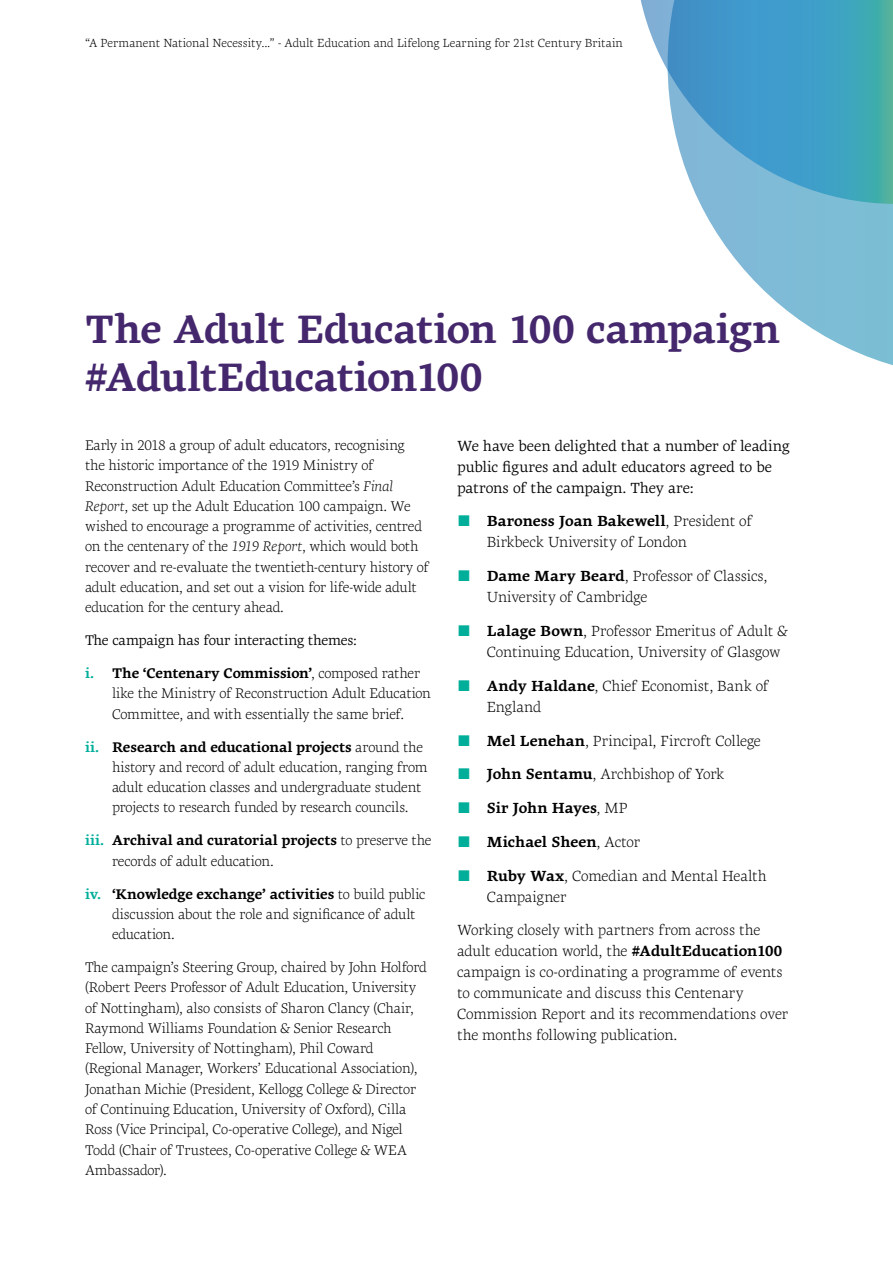
<style>
.page{position:relative;width:893px;height:1263px;background:#fff}
.page>*{position:absolute;margin:0;border:0;box-sizing:border-box;transform-origin:0 0}
.t1{font:700 40.5px/48.8px "Geneo Std";letter-spacing:-.015em;color:#44276c}
.t2{font:300 15px/21px "Geneo Std";letter-spacing:-.005em;color:#000}
.t3{font:15px/21px "Geneo Std";letter-spacing:-.005em;color:#000}
.t4{font:700 15px "Geneo Std";color:#000}
.t5{font:300 14.25px/20.2px "Geneo Std";letter-spacing:-.015em;color:#000}
.t6{font:14.25px "Geneo Std";letter-spacing:-.01em;color:#000}
.t7{font:300 12px "Geneo Std";color:#000}
.s1{font-style:italic}
.s2{font-weight:700;color:#00ae99}
.s3{font-weight:700}
.s4{font-family:"Circular Pro";font-weight:400;color:#00ae99}
.s5{font-weight:300}
</style>
<div class="page">
<svg style="left:700px;top:204px;width:193px;height:162px"></svg>
<svg style="left:640px;top:0;width:253px;height:204px;background:#61aecc"></svg>
<p class="t7" style="left:85px;top:36px;width:539px">“A Permanent National Necessity...” - Adult Education and Lifelong Learning for 21st Century Britain</p>
<h1 class="t1" style="left:85px;top:304px;width:696px">The Adult Education 100 campaign #AdultEducation100</h1>
<p class="t5" style="left:85px;top:435px;width:345px">Early in 2018 a group of adult educators, recognising<br>the historic importance of the 1919 Ministry of Reconstruction Adult Education Committee’s <span class="s1">Final Report</span>, set up the Adult Education 100 campaign. We wished to encourage a programme of activities, centred on the centenary of the <span class="s1">1919 Report</span>, which would both recover and re-evaluate the twentieth-century history of adult education, and set out a vision for life-wide adult education for the century ahead.</p>
<p class="t6" style="left:85px;top:632px;width:273px">The campaign has four interacting themes:</p>
<p class="t5" style="left:112px;top:663px;width:320px;text-indent:-27px"><span class="s2">i.</span> <span class="s3">The ‘Centenary Commission’</span>, composed rather like the Ministry of Reconstruction Adult Education<br>Committee, and with essentially the same brief.</p>
<p class="t5" style="left:112px;top:736px;width:317px;text-indent:-27px"><span class="s2">ii.</span> <span class="s3">Research and educational projects</span> around the history and record of adult education, ranging from adult education classes and undergraduate student projects to research funded by research councils.</p>
<p class="t5" style="left:112px;top:830px;width:321px;text-indent:-27px"><span class="s2">iii.</span> <span class="s3">Archival and curatorial projects</span> to preserve the records of adult education.</p>
<p class="t5" style="left:112px;top:884px;width:315px;text-indent:-27px"><span class="s2">iv.</span> <span class="s3">‘Knowledge exchange’ activities</span> to build public discussion about the role and significance of adult education.</p>
<p class="t5" style="left:85px;top:957px;width:343px">The campaign’s Steering Group, chaired by John Holford (Robert Peers Professor of Adult Education, University of Nottingham), also consists of Sharon Clancy (Chair, Raymond Williams Foundation &amp; Senior Research Fellow, University of Nottingham), Phil Coward (Regional Manager, Workers’ Educational Association), Jonathan Michie (President, Kellogg College &amp; Director of Continuing Education, University of Oxford), Cilla Ross (Vice Principal, Co-operative College), and Nigel Todd (Chair of Trustees, Co-operative College &amp; WEA Ambassador).</p>
<p class="t3" style="left:457px;top:435px;width:334px">We have been delighted that a number of leading public figures and adult educators agreed to be patrons of the campaign. They are:</p>
<p class="t2" style="left:487px;top:511px;width:267px;text-indent:-30px"><span class="s4">■</span> <span class="s3">Baroness Joan Bakewell</span>, President of<br>Birkbeck University of London</p>
<p class="t2" style="left:487px;top:565px;width:282px;text-indent:-30px"><span class="s4">■</span> <span class="s3">Dame Mary Beard</span>, Professor of Classics,<br>University of Cambridge</p>
<p class="t2" style="left:487px;top:620px;width:302px;text-indent:-30px"><span class="s4">■</span> <span class="s3">Lalage Bown</span>, Professor Emeritus of Adult &amp;<br>Continuing Education, University of Glasgow</p>
<p class="t2" style="left:487px;top:675px;width:283px;text-indent:-30px"><span class="s4">■</span> <span class="s3">Andy Haldane</span>, Chief Economist, Bank of<br>England</p>
<p class="t2" style="left:457px;top:730px;width:305px"><span class="s4">■</span> <span class="s3">Mel Lenehan</span>, Principal, Fircroft College</p>
<p class="t2" style="left:457px;top:763px;width:269px"><span class="s4">■</span> <span class="s3">John Sentamu</span>, Archbishop of York</p>
<p class="t4" style="left:457px;top:799px;width:172px"><span class="s4">■</span> Sir John Hayes<span class="s5">, MP</span></p>
<p class="t4" style="left:457px;top:833px;width:185px"><span class="s4">■</span> Michael Sheen<span class="s5">, Actor</span></p>
<p class="t2" style="left:487px;top:865px;width:281px;text-indent:-30px"><span class="s4">■</span> <span class="s3">Ruby Wax</span>, Comedian and Mental Health<br>Campaigner</p>
<p class="t2" style="left:457px;top:919px;width:333px">Working closely with partners from across the adult education world, the <span class="s3">#AdultEducation100 </span>campaign is co-ordinating a programme of events to communicate and discuss this Centenary Commission Report and its recommendations over the months following publication.</p>
</div>
